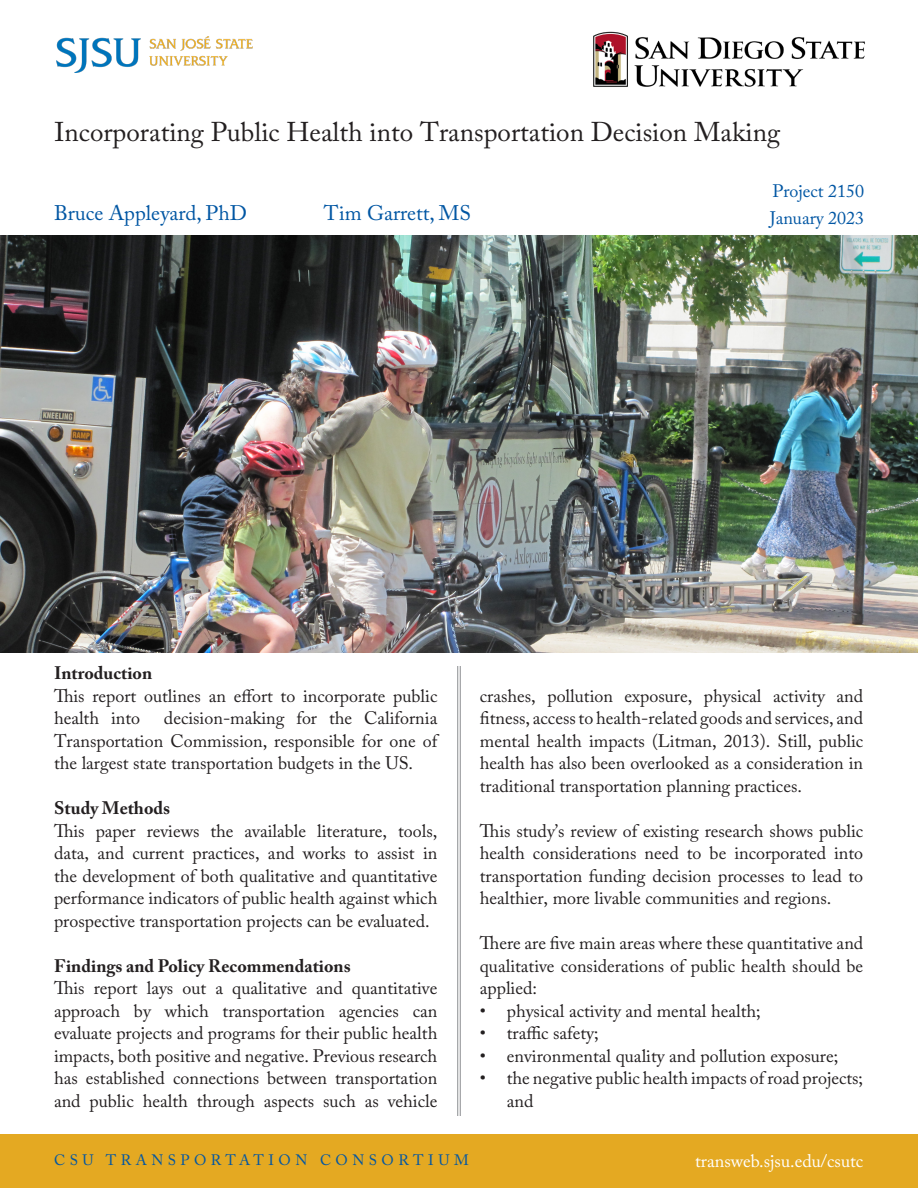
<style>
.page{position:relative;width:918px;height:1188px;background:#fff}
.page>*{position:absolute;margin:0;border:0;box-sizing:border-box;transform-origin:0 0}
.t1{font:27px "Adobe Caslon Pro";color:#231f20}
.t2{font:21px "Adobe Caslon Pro";color:#0156a3}
.Body_Text{font:18px/22.5px "Adobe Caslon Pro";color:#231f20;text-align:justify}
.t3{font:700 18px "Adobe Caslon Pro";color:#231f20}
.t4{font:18px "Adobe Caslon Pro";color:#fff}
.Project____Month_Yea{font:18px/27px "Adobe Caslon Pro";color:#0156a3}
.t5{font:15px "Adobe Caslon Pro";letter-spacing:.3em;color:#0156a3}
</style>
<div class="page">
<div style="left:0;top:1134px;width:918px;height:54px;background:#e4a922"></div>
<hr style="left:460px;top:666px;width:1px;height:450px;background:#8a8c8f">
<hr style="left:457px;top:666px;width:1px;height:450px;background:#8a8c8f">
<img style="left:57px;top:36px;width:196px;height:37px">
<img style="left:0;top:236px;width:918px;height:416px">
<img style="left:593px;top:31px;width:272px;height:56px">
<p class="t1" style="left:55px;top:116px;width:727px">Incorporating Public Health into Transportation Decision Making</p>
<p class="t2" style="left:54px;top:201px;width:194px">Bruce Appleyard, PhD</p>
<p class="t2" style="left:324px;top:201px;width:148px">Tim Garrett, MS</p>
<p class="Project____Month_Yea" style="left:770px;top:177px;width:96px">Project 2150<br>January 2023</p>
<p class="t3" style="left:54px;top:662px;width:100px">Introduction</p>
<p class="Body_Text" style="left:54px;top:684px;width:385px">This report outlines an effort to incorporate public health into</p>
<p class="Body_Text" style="left:54px;top:707px;width:385px;text-indent:110px">decision-making for the California Transportation Commission, responsible for one of the largest state transportation budgets in the US.</p>
<p class="t3" style="left:54px;top:797px;width:118px">Study Methods</p>
<p class="Body_Text" style="left:54px;top:819px;width:385px">This paper reviews the available literature, tools, data, and current practices, and works to assist in the development of both qualitative and quantitative performance indicators of public health against which prospective transportation projects can be evaluated.</p>
<p class="t3" style="left:54px;top:955px;width:298px">Findings and Policy Recommendations</p>
<p class="Body_Text" style="left:54px;top:977px;width:385px">This report lays out a qualitative and quantitative approach by which transportation agencies can evaluate projects and programs for their public health impacts, both positive and negative. Previous research has established connections between transportation and public health through aspects such as vehicle</p>
<p class="Body_Text" style="left:480px;top:684px;width:385px">crashes, pollution exposure, physical activity and fitness, access to health-related goods and services, and mental health impacts (Litman, 2013). Still, public health has also been overlooked as a consideration in traditional transportation planning practices.</p>
<p class="Body_Text" style="left:480px;top:819px;width:385px">This study’s review of existing research shows public health considerations need to be incorporated into transportation funding decision processes to lead to healthier, more livable communities and regions.</p>
<p class="Body_Text" style="left:480px;top:932px;width:385px">There are five main areas where these quantitative and qualitative considerations of public health should be applied:</p>
<p class="Body_Text" style="left:480px;top:999px;width:282px">• physical activity and mental health;</p>
<p class="Body_Text" style="left:480px;top:1022px;width:120px">• traffic safety;</p>
<p class="Body_Text" style="left:480px;top:1044px;width:360px">• environmental quality and pollution exposure;</p>
<p class="Body_Text" style="left:507px;top:1067px;width:358px;text-indent:-27px">• the negative public health impacts of road projects; and</p>
<p class="t5" style="left:54px;top:1151px;width:416px">CSU TRANSPORTATION CONSORTIUM</p>
<p class="t4" style="left:695px;top:1150px;width:170px">transweb.sjsu.edu/csutc</p>
</div>
